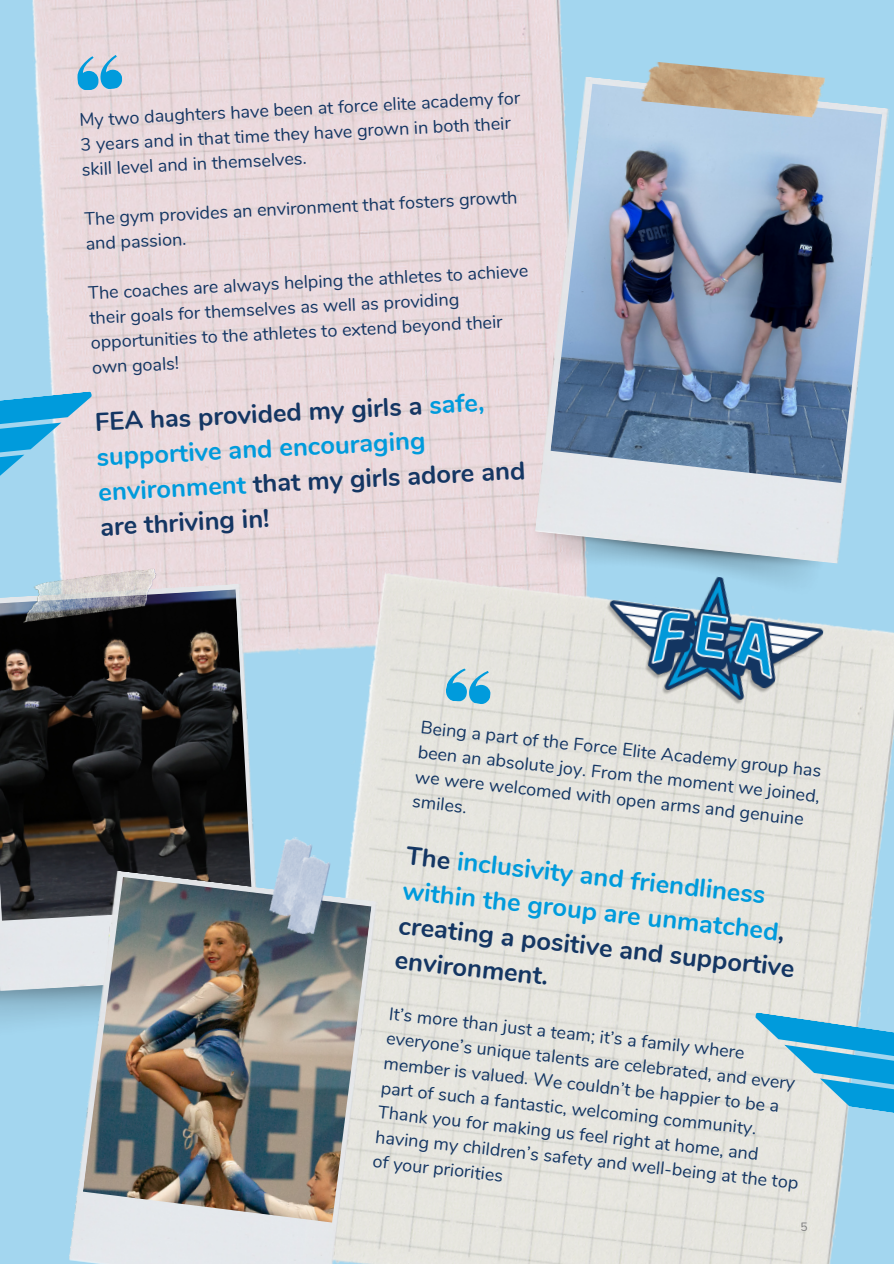
<style>
.page{position:relative;width:894px;height:1264px;background:#fff}
.page>*{position:absolute;margin:0;border:0;box-sizing:border-box;transform-origin:0 0}
.t1{font:700 25.5px/34.8px "Nunito";color:#143663}
.t2{font:700 25.5px "Nunito";color:#009bdc}
.t3{font:18px/24.6px "Nunito";color:#143663}
.t4{font:12px "Nunito";color:#7c7c7c}
.s1{color:#009bdc}
.s2{color:#143663}
</style>
<div class="page">
<div style="left:0;top:0;width:893px;height:1263px;background:#a3d6ef"></div>
<img style="left:32px;top:0;width:531px;height:652px">
<img style="left:291px;top:562px;width:602px;height:701px">
<svg style="left:76px;top:55px;width:47px;height:36px;background:#7bbbda"></svg>
<svg style="left:444px;top:666px;width:49px;height:39px;background:#85c4db"></svg>
<img style="left:525px;top:523px;width:66px;height:82px">
<svg style="left:0;top:391px;width:95px;height:96px"></svg>
<svg style="left:750px;top:1012px;width:143px;height:102px;background:#77c1de"></svg>
<img style="left:0;top:583px;width:264px;height:408px">
<img style="left:0;top:589px;width:252px;height:331px">
<img style="left:534px;top:76px;width:355px;height:488px">
<img style="left:550px;top:84px;width:331px;height:399px">
<img style="left:68px;top:870px;width:310px;height:393px">
<img style="left:83px;top:877px;width:288px;height:345px">
<img style="left:641px;top:62px;width:185px;height:56px">
<img style="left:591px;top:562px;width:242px;height:155px">
<img style="left:22px;top:564px;width:134px;height:61px">
<img style="left:269px;top:834px;width:44px;height:84px">
<img style="left:287px;top:852px;width:44px;height:84px">
<svg style="left:491px;top:855px;width:5px;height:19px"></svg>
<p class="t3" style="left:79px;top:108px;width:443px;rotate:-3deg">My two daughters have been at force elite academy for<br>3 years and in that time they have grown in both their skill level and in themselves.</p>
<p class="t3" style="left:84px;top:207px;width:435px;rotate:-3deg">The gym provides an environment that fosters growth and passion.</p>
<p class="t3" style="left:87px;top:281px;width:442px;rotate:-3deg">The coaches are always helping the athletes to achieve their goals for themselves as well as providing opportunities to the athletes to extend beyond their own goals!</p>
<p class="t1" style="left:94px;top:405px;width:428px;rotate:-3deg">FEA has provided my girls a <span class="s1">safe, supportive and encouraging environment</span> that my girls adore and are thriving in!</p>
<p class="t3" style="left:421px;top:716px;width:406px;rotate:6deg">Being a part of the Force Elite Academy group has been an absolute joy. From the moment we joined, we were welcomed with open arms and genuine smiles.</p>
<p class="t2" style="left:408px;top:839px;width:362px;rotate:6deg"><span class="s2">The</span> inc usivity and friendliness</p>
<p class="t1" style="left:400px;top:909px;width:399px;line-height:34.3px;rotate:6deg">creating a positive and supportive environment.</p>
<h1 class="t3" style="left:389px;top:1002px;width:427px;rotate:6deg">It’s more than just a team; it’s a family where everyone’s unique talents are celebrated, and every member is valued. We couldn’t be happier to be a part of such a fantastic, welcoming community.<br>Thank you for making us feel right at home, and having my children’s safety and well-being at the top of your priorities</h1>
<p class="t2" style="left:404px;top:874px;width:386px;rotate:6deg">within the group are unmatched<span class="s2">,</span></p>
<p class="t4" style="left:800px;top:1218px;width:9px">5</p>
</div>
